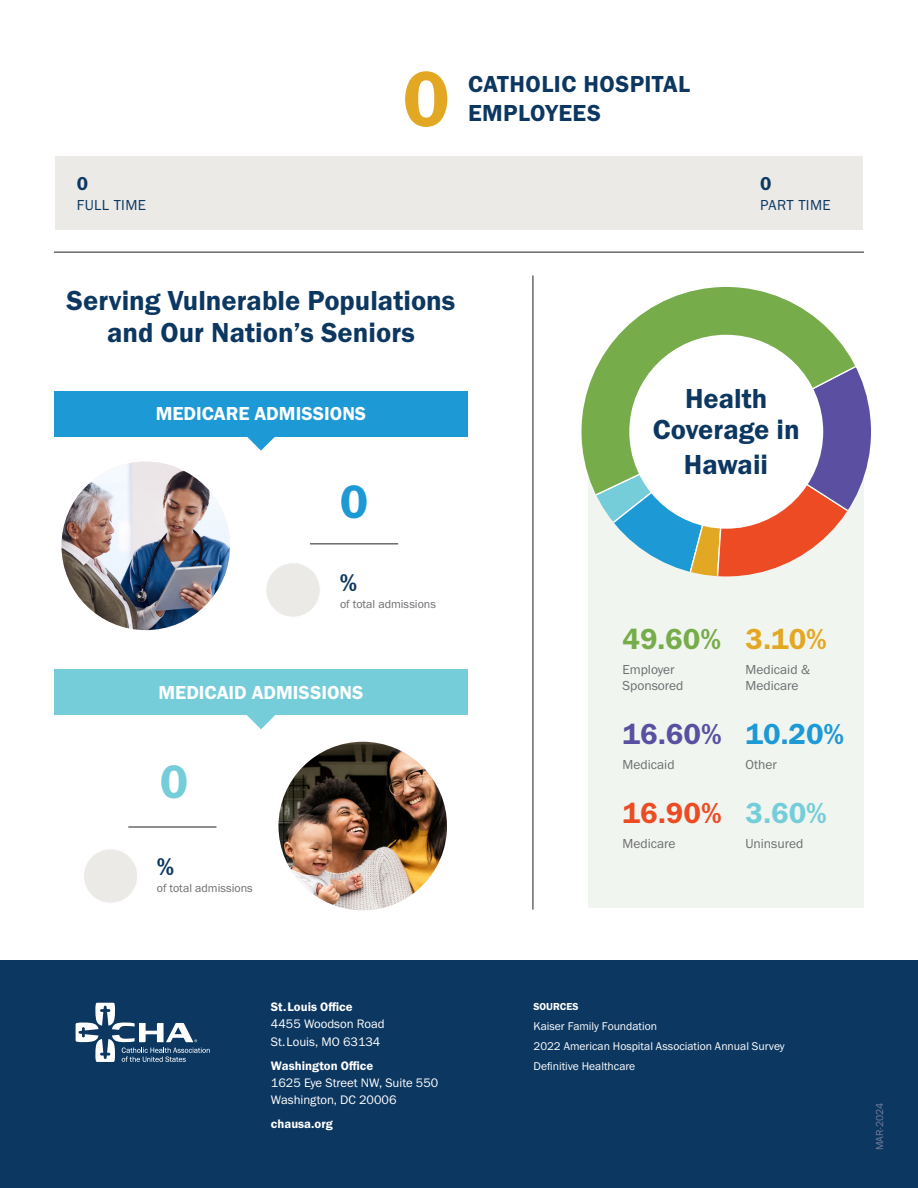
<style>
.page{position:relative;width:918px;height:1188px;background:#fff}
.page>*{position:absolute;margin:0;border:0;box-sizing:border-box;transform-origin:0 0}
.t1{font:81px "Franklin Gothic URW Dem";color:#e3a823}
.t2{font:48.6px "Franklin Gothic URW Dem";color:#1d99d6}
.t3{font:48.6px "Franklin Gothic URW Dem";color:#74cdd9}
.t4{font:30px "Franklin Gothic URW Dem";color:#76ac4a}
.t5{font:30px "Franklin Gothic URW Dem";color:#5a4fa1}
.t6{font:30px "Franklin Gothic URW Dem";color:#ec4b23}
.t7{font:30px "Franklin Gothic URW Dem";color:#1d99d6}
.t8{font:30px "Franklin Gothic URW Dem";color:#e3a823}
.t9{font:30px "Franklin Gothic URW Dem";color:#74cdd9}
.t10{font:28.5px/31.5px "Franklin Gothic URW Dem";color:#0c3761;text-align:center}
.t11{font:25.2px "Franklin Gothic URW Dem";color:#0c3761}
.t12{font:24px/28.8px "Franklin Gothic URW Dem";letter-spacing:.02em;color:#0c3761}
.t13{font:19.5px "Franklin Gothic URW Dem";color:#fff}
.t14{font:19.35px "Franklin Gothic URW Dem";color:#0c3761}
.t15{font:15px "Franklin Gothic URW Boo";letter-spacing:.025em;color:#0c3761}
.t16{font:13.5px/16.2px "Franklin Gothic URW Boo";color:#6c6d70}
.t17{font:12.75px/17.2px "Franklin Gothic URW Boo";color:#fff}
.t18{font:12.75px "Franklin Gothic URW Dem";color:#fff}
.t19{font:12px "Franklin Gothic URW Boo";color:#6c6d70}
.t20{font:11.7px "Franklin Gothic URW Boo";color:#fff}
.t21{font:10.5px "Franklin Gothic URW Boo";color:#767e9b}
.t22{font:10.5px "Franklin Gothic URW Dem";color:#fff}
</style>
<div class="page">
<hr style="left:533px;top:276px;width:1px;height:634px;background:#231f20">
<div style="left:588px;top:435px;width:276px;height:473px;background:#f1f5ef"></div>
<div style="left:0;top:960px;width:918px;height:228px;background:#0c3761"></div>
<svg style="left:76px;top:1003px;width:134px;height:59px"></svg>
<div style="left:54px;top:391px;width:414px;height:45px;background:#1d99d6"></div>
<div style="left:54px;top:669px;width:414px;height:46px;background:#74cdd9"></div>
<svg style="left:245px;top:436px;width:32px;height:15px"></svg>
<svg style="left:247px;top:715px;width:28px;height:14px"></svg>
<hr style="left:310px;top:544px;width:88px;height:1px;background:#231f20">
<hr style="left:128px;top:827px;width:88px;height:1px;background:#231f20">
<hr style="left:54px;top:252px;width:810px;height:1px;background:#231f20">
<img style="left:62px;top:462px;width:168px;height:168px;border-radius:84px">
<img style="left:279px;top:742px;width:168px;height:168px;border-radius:84px">
<div style="left:83px;top:849px;width:55px;height:54px;background:#ebeae7;border-radius:50%"></div>
<div style="left:83px;top:849px;width:55px;height:54px;border:1px solid #fff;border-radius:50%"></div>
<div style="left:266px;top:563px;width:54px;height:54px;background:#ebeae7;border-radius:50%"></div>
<div style="left:266px;top:563px;width:55px;height:54px;border:1px solid #fff;border-radius:50%"></div>
<svg style="left:602px;top:506px;width:249px;height:70px"></svg>
<svg style="left:582px;top:287px;width:289px;height:219px"></svg>
<div style="left:629px;top:335px;width:194px;height:194px;background:#fff;border-radius:50%"></div>
<div style="left:55px;top:156px;width:808px;height:74px;background:#ebeae7"></div>
<p class="t14" style="left:77px;top:171px;width:13px">0</p>
<p class="t15" style="left:77px;top:195px;width:71px">FULL TIME</p>
<p class="t1" style="left:402px;top:49px;width:49px">0</p>
<h3 class="t12" style="left:468px;top:70px;width:224px">CATHOLIC HOSPITAL<br>EMPLOYEES</h3>
<p class="t14" style="left:760px;top:172px;width:13px">0</p>
<p class="t15" style="left:760px;top:196px;width:72px">PART TIME</p>
<h3 class="t10" style="left:67px;top:285px;width:390px">Serving Vulnerable Populations and Our Nation’s Seniors</h3>
<h3 class="t13" style="left:156px;top:401px;width:212px">MEDICARE ADMISSIONS</h3>
<p class="t2" style="left:340px;top:471px;width:30px">0</p>
<p class="t11" style="left:340px;top:567px;width:19px">%</p>
<p class="t19" style="left:340px;top:597px;width:98px">of total admissions</p>
<h3 class="t13" style="left:158px;top:680px;width:207px">MEDICAID ADMISSIONS</h3>
<p class="t3" style="left:160px;top:752px;width:30px">0</p>
<p class="t11" style="left:157px;top:851px;width:19px">%</p>
<p class="t19" style="left:157px;top:881px;width:98px">of total admissions</p>
<p class="t10" style="left:653px;top:382px;width:148px">Health<br>Coverage in</p>
<p class="t10" style="left:684px;top:449px;width:86px">Hawaii</p>
<p class="t4" style="left:622px;top:620px;width:100px">49.60%</p>
<p class="t16" style="left:622px;top:661px;width:63px">Employer<br>Sponsored</p>
<p class="t5" style="left:622px;top:716px;width:101px">16.60%</p>
<p class="t16" style="left:622px;top:756px;width:54px">Medicaid</p>
<p class="t6" style="left:622px;top:795px;width:101px">16.90%</p>
<p class="t16" style="left:622px;top:836px;width:55px">Medicare</p>
<p class="t8" style="left:746px;top:620px;width:83px">3.10%</p>
<p class="t16" style="left:746px;top:661px;width:66px">Medicaid &amp;<br>Medicare</p>
<p class="t7" style="left:746px;top:716px;width:100px">10.20%</p>
<p class="t16" style="left:746px;top:756px;width:33px">Other</p>
<p class="t9" style="left:746px;top:795px;width:83px">3.60%</p>
<p class="t16" style="left:746px;top:836px;width:59px">Uninsured</p>
<p class="t18" style="left:271px;top:999px;width:83px">St. Louis Office</p>
<p class="t17" style="left:271px;top:1015px;width:115px">4455 Woodson Road<br>St. Louis, MO 63134</p>
<p class="t18" style="left:271px;top:1058px;width:104px">Washington Office</p>
<p class="t17" style="left:271px;top:1074px;width:169px">1625 Eye Street NW, Suite 550<br>Washington, DC 20006</p>
<p class="t18" style="left:271px;top:1116px;width:63px">chausa.org</p>
<p class="t22" style="left:534px;top:1000px;width:47px">SOURCES</p>
<p class="t20" style="left:534px;top:1019px;width:125px">Kaiser Family Foundation</p>
<p class="t20" style="left:534px;top:1039px;width:253px">2022 American Hospital Association Annual Survey</p>
<p class="t20" style="left:534px;top:1059px;width:103px">Definitive Healthcare</p>
<p class="t21" style="left:873px;top:1150px;width:49px;rotate:-90deg">MAR-2024</p>
</div>
